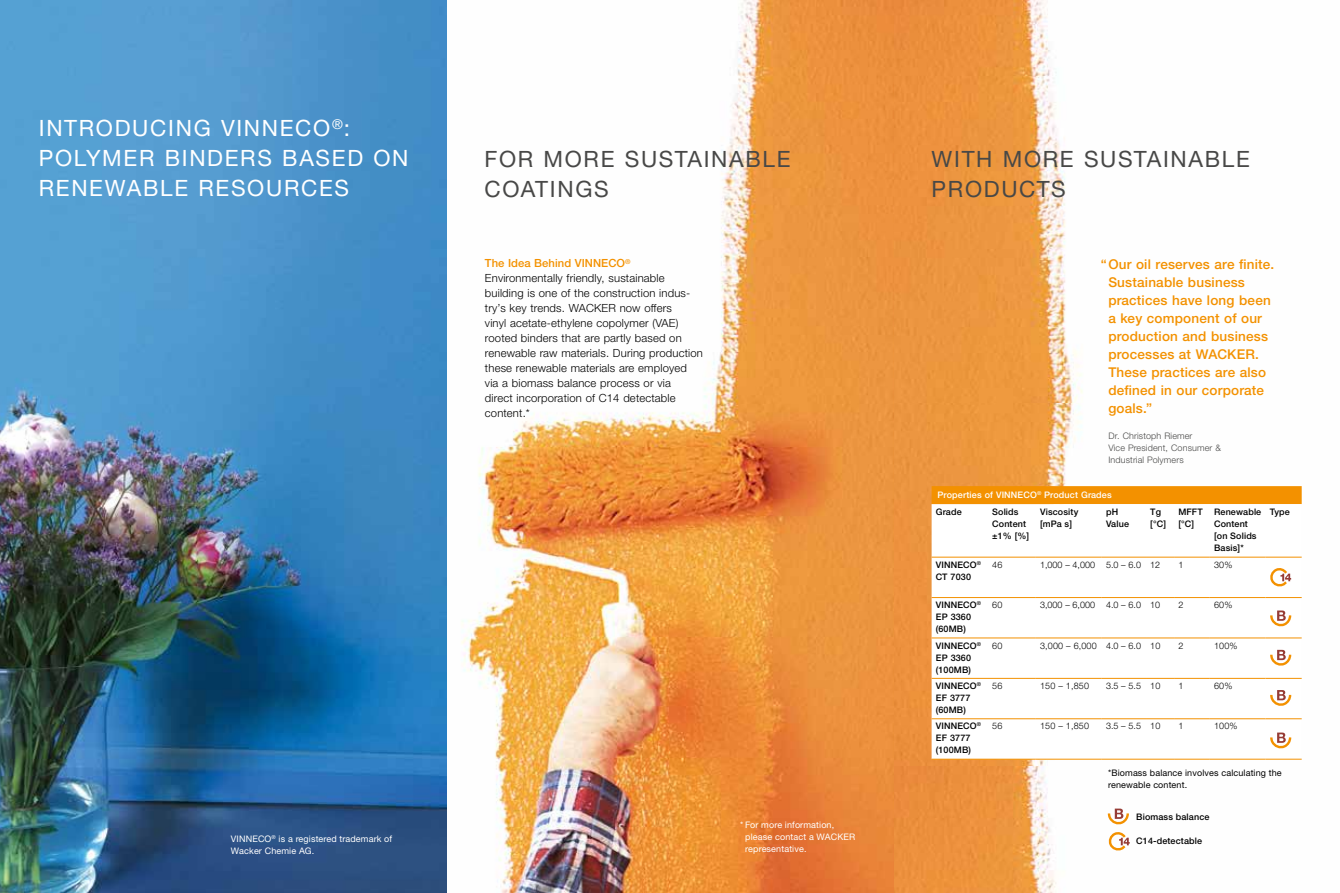
<style>
.page{position:relative;width:1340px;height:893px;background:#fff}
.page>*{position:absolute;margin:0;border:0;box-sizing:border-box;transform-origin:0 0}
.t1{font:22.5px/30px "Neue Helveticafor WACKER 55";letter-spacing:.075em;color:#fff}
.t2{font:22.5px/30px "Neue Helveticafor WACKER 55";letter-spacing:.075em;color:#484847}
.t3{font:13.5px/18px "Neue Helveticafor WACKER 65";letter-spacing:.015em;color:#f39100}
.t4{font:11.25px/15px "Neue Helveticafor WACKER 45";letter-spacing:.015em;color:#000}
.t5{font:11.25px "Neue Helveticafor WACKER 65";letter-spacing:.005em;color:#f39100}
.t6{font:9px/12px "Neue Helveticafor WACKER 65";letter-spacing:.015em;color:#000}
.t7{font:9px "Neue Helveticafor WACKER 45";letter-spacing:.015em;color:#000}
.t8{font:9px/12px "Neue Helveticafor WACKER 55";letter-spacing:.015em;color:#fff}
.t9{font:9px/12px "Neue Helveticafor WACKER 45";letter-spacing:.015em;color:#484847}
.t10{font:9px/12px "Neue Helveticafor WACKER 55";letter-spacing:.015em;color:#000}
.t11{font:9px/16.5px "Neue Helveticafor WACKER 65";letter-spacing:.015em;color:#fff}
.s1{color:#000}
</style>
<div class="page">
<img style="left:893px;top:403px;width:409px;height:363px">
<img style="left:893px;top:766px;width:237px;height:127px">
<img style="left:893px;top:0;width:190px;height:403px">
<img style="left:0;top:0;width:893px;height:893px">
<svg style="left:1106px;top:809px;width:24px;height:17px"></svg>
<svg style="left:1107px;top:832px;width:22px;height:19px"></svg>
<div style="left:931px;top:486px;width:370px;height:18px;background:#f39100"></div>
<svg style="left:931px;top:504px;width:370px;height:255px"></svg>
<hr style="left:931px;top:638px;width:57px;height:1px;background:#f39100">
<hr style="left:988px;top:638px;width:47px;height:1px;background:#f39100">
<hr style="left:1035px;top:638px;width:66px;height:1px;background:#f39100">
<hr style="left:1101px;top:638px;width:44px;height:1px;background:#f39100">
<svg style="left:1145px;top:638px;width:29px;height:1px"></svg>
<hr style="left:1174px;top:638px;width:35px;height:1px;background:#f39100">
<hr style="left:1209px;top:638px;width:56px;height:1px;background:#f39100">
<hr style="left:1265px;top:638px;width:36px;height:1px;background:#f39100">
<hr style="left:931px;top:678px;width:57px;height:1px;background:#f39100">
<hr style="left:988px;top:678px;width:47px;height:1px;background:#f39100">
<hr style="left:1035px;top:678px;width:66px;height:1px;background:#f39100">
<hr style="left:1101px;top:678px;width:44px;height:1px;background:#f39100">
<svg style="left:1145px;top:678px;width:29px;height:1px"></svg>
<hr style="left:1174px;top:678px;width:35px;height:1px;background:#f39100">
<hr style="left:1209px;top:678px;width:56px;height:1px;background:#f39100">
<hr style="left:1265px;top:678px;width:36px;height:1px;background:#f39100">
<hr style="left:931px;top:718px;width:57px;height:1px;background:#f39100">
<hr style="left:988px;top:718px;width:47px;height:1px;background:#f39100">
<hr style="left:1035px;top:718px;width:66px;height:1px;background:#f39100">
<hr style="left:1101px;top:718px;width:44px;height:1px;background:#f39100">
<svg style="left:1145px;top:718px;width:29px;height:1px"></svg>
<hr style="left:1174px;top:718px;width:35px;height:1px;background:#f39100">
<hr style="left:1209px;top:718px;width:56px;height:1px;background:#f39100">
<hr style="left:1265px;top:718px;width:36px;height:1px;background:#f39100">
<hr style="left:931px;top:759px;width:57px;height:1px;background:#f39100">
<hr style="left:988px;top:759px;width:47px;height:1px;background:#f39100">
<hr style="left:1035px;top:759px;width:66px;height:1px;background:#f39100">
<hr style="left:1101px;top:759px;width:44px;height:1px;background:#f39100">
<svg style="left:1145px;top:759px;width:29px;height:1px"></svg>
<hr style="left:1174px;top:759px;width:35px;height:1px;background:#f39100">
<hr style="left:1209px;top:759px;width:56px;height:1px;background:#f39100">
<hr style="left:1265px;top:759px;width:36px;height:1px;background:#f39100">
<hr style="left:931px;top:597px;width:57px;height:1px;background:#f39100">
<hr style="left:988px;top:597px;width:47px;height:1px;background:#f39100">
<hr style="left:1035px;top:597px;width:66px;height:1px;background:#f39100">
<hr style="left:1101px;top:597px;width:44px;height:1px;background:#f39100">
<svg style="left:1145px;top:597px;width:29px;height:1px"></svg>
<hr style="left:1174px;top:597px;width:35px;height:1px;background:#f39100">
<hr style="left:1209px;top:597px;width:56px;height:1px;background:#f39100">
<hr style="left:1265px;top:597px;width:36px;height:1px;background:#f39100">
<hr style="left:931px;top:557px;width:57px;height:1px;background:#f39100">
<hr style="left:988px;top:557px;width:47px;height:1px;background:#f39100">
<hr style="left:1035px;top:557px;width:66px;height:1px;background:#f39100">
<hr style="left:1101px;top:557px;width:44px;height:1px;background:#f39100">
<svg style="left:1145px;top:557px;width:29px;height:1px"></svg>
<hr style="left:1174px;top:557px;width:35px;height:1px;background:#f39100">
<hr style="left:1209px;top:557px;width:56px;height:1px;background:#f39100">
<hr style="left:1265px;top:557px;width:36px;height:1px;background:#f39100">
<svg style="left:1269px;top:610px;width:23px;height:17px"></svg>
<svg style="left:1269px;top:650px;width:23px;height:17px"></svg>
<svg style="left:1269px;top:690px;width:23px;height:17px"></svg>
<svg style="left:1269px;top:732px;width:23px;height:18px"></svg>
<svg style="left:1268px;top:568px;width:23px;height:19px"></svg>
<h1 class="t1" style="left:39px;top:113px;width:371px">INTRODUCING VINNECO<sup>®</sup>:<br>POLYMER BINDERS BASED ON<br>RENEWABLE RESOURCES</h1>
<p class="t8" style="left:231px;top:833px;width:163px">VINNECO<sup>®</sup> is a registered trademark of<br>Wacker Chemie AG.</p>
<h1 class="t2" style="left:484px;top:144px;width:308px">FOR MORE SUSTAINABLE<br>COATINGS</h1>
<p class="t5" style="left:485px;top:257px;width:147px">The Idea Behind VINNECO<sup>®</sup></p>
<p class="t4" style="left:485px;top:271px;width:219px">Environmentally friendly, sustainable building is one of the construction indus&shy;try’s key trends. WACKER now offers<br>vinyl acetate-ethylene copolymer (VAE) rooted binders that are partly based on renewable raw materials. During production these renewable materials are employed via a biomass balance process or via<br>direct incorporation of C14 detectable content.*</p>
<p class="t8" style="left:745px;top:819px;width:111px;text-indent:-5px">* For more information, please contact a WACKER representative.</p>
<h1 class="t2" style="left:931px;top:143px;width:320px">WITH MORE SUSTAINABLE<br>PRODUCTS</h1>
<p class="t3" style="left:1108px;top:255px;width:167px;text-indent:-8px">“Our oil reserves are finite.<br>Sustainable business practices have long been a key component of our production and business processes at WACKER.<br>These practices are also defined in our corporate goals.”</p>
<p class="t9" style="left:1108px;top:429px;width:114px">Dr. Christoph Riemer<br>Vice President, Consumer &amp;<br>Industrial Polymers</p>
<p class="t11" style="left:935px;top:487px;width:177px">Properties of VINNECO<sup>®</sup> Product Grades<br><span class="s1">Grade</span></p>
<p class="t6" style="left:992px;top:506px;width:39px">Solids<br>Content ±1% [%]</p>
<p class="t6" style="left:1040px;top:506px;width:40px">Viscosity [mPa s]</p>
<p class="t6" style="left:1106px;top:506px;width:25px">pH<br>Value</p>
<p class="t6" style="left:1150px;top:506px;width:17px">Tg [°C]</p>
<p class="t6" style="left:1178px;top:506px;width:26px">MFFT [°C]</p>
<p class="t6" style="left:1214px;top:506px;width:49px">Renewable<br>Content [on Solids<br>Basis]*</p>
<p class="t6" style="left:1269px;top:506px;width:22px">Type</p>
<p class="t6" style="left:935px;top:559px;width:47px">VINNECO<sup>®<br></sup>CT 7030</p>
<p class="t7" style="left:992px;top:559px;width:12px">46</p>
<p class="t7" style="left:1040px;top:559px;width:122px">1,000 – 4,000 5.0 – 6.0 12</p>
<p class="t7" style="left:1178px;top:559px;width:7px">1</p>
<p class="t7" style="left:1214px;top:559px;width:20px">30%</p>
<p class="t6" style="left:935px;top:599px;width:47px">VINNECO<sup>®<br></sup>EP 3360 (60MB)</p>
<p class="t7" style="left:992px;top:599px;width:12px">60</p>
<p class="t7" style="left:1040px;top:599px;width:122px">3,000 – 6,000 4.0 – 6.0 10</p>
<p class="t7" style="left:1178px;top:599px;width:7px">2</p>
<p class="t7" style="left:1214px;top:599px;width:20px">60%</p>
<p class="t6" style="left:935px;top:639px;width:47px">VINNECO<sup>®<br></sup>EP 3360 (100MB)</p>
<p class="t7" style="left:992px;top:640px;width:12px">60</p>
<p class="t7" style="left:1040px;top:640px;width:122px">3,000 – 6,000 4.0 – 6.0 10</p>
<p class="t7" style="left:1178px;top:640px;width:7px">2</p>
<p class="t7" style="left:1214px;top:640px;width:25px">100%</p>
<p class="t6" style="left:935px;top:680px;width:47px">VINNECO<sup>®<br></sup>EF 3777 (60MB)</p>
<p class="t7" style="left:992px;top:680px;width:12px">56</p>
<p class="t7" style="left:1040px;top:680px;width:50px">150 – 1,850</p>
<p class="t7" style="left:1106px;top:680px;width:56px">3.5 – 5.5 10</p>
<p class="t7" style="left:1178px;top:680px;width:7px">1</p>
<p class="t7" style="left:1214px;top:680px;width:20px">60%</p>
<p class="t6" style="left:935px;top:720px;width:47px">VINNECO<sup>®<br></sup>EF 3777 (100MB)</p>
<p class="t7" style="left:992px;top:721px;width:12px">56</p>
<p class="t7" style="left:1040px;top:721px;width:50px">150 – 1,850</p>
<p class="t7" style="left:1106px;top:721px;width:56px">3.5 – 5.5 10</p>
<p class="t7" style="left:1178px;top:721px;width:7px">1</p>
<p class="t7" style="left:1214px;top:721px;width:25px">100%</p>
<p class="t10" style="left:1108px;top:766px;width:175px">*Biomass balance involves calculating the renewable content.</p>
<p class="t6" style="left:1136px;top:810px;width:75px">Biomass balance</p>
<p class="t6" style="left:1136px;top:834px;width:67px">C14-detectable</p>
</div>
